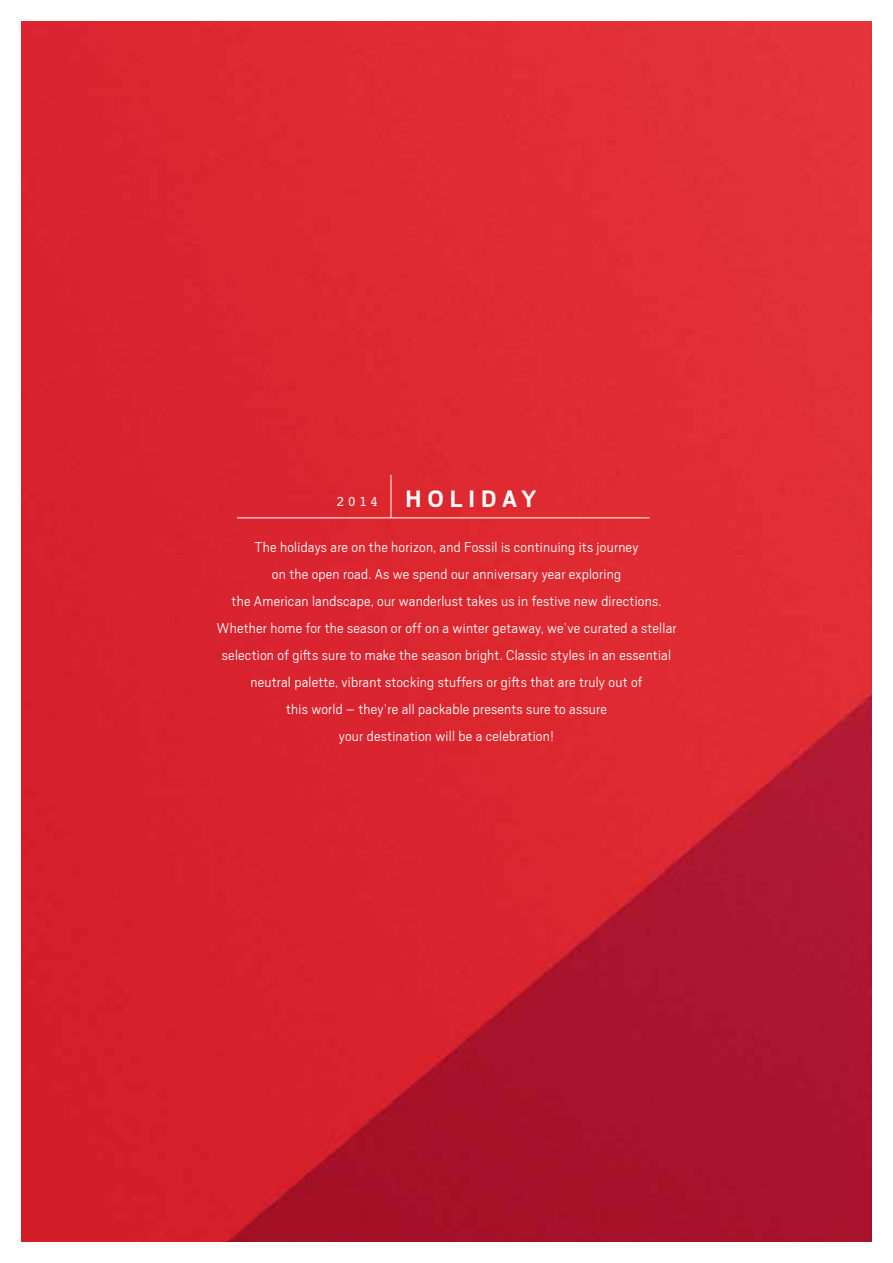
<style>
.page{position:relative;width:893px;height:1263px;background:#fff}
.page>*{position:absolute;margin:0;border:0;box-sizing:border-box;transform-origin:0 0}
.t1{font:700 26.4px "Scout";color:#fff}
.t2{font:300 15.75px/27px "Scout";letter-spacing:.015em;color:#fff;text-align:center}
.t3{font:14.7px "Courier";color:#fff}
.s1{font-family:"Scout";font-weight:700;font-size:26.4px}
</style>
<div class="page">
<img style="left:21px;top:21px;width:851px;height:1221px">
<hr style="left:391px;top:475px;width:1px;height:43px;background:#fff">
<hr style="left:237px;top:518px;width:413px;height:1px;background:#fff">
<p class="t3" style="left:336px;top:490px;width:108px">2014 <span class="s1">holi</span></p>
<h1 class="t1" style="left:481px;top:484px;width:56px">day</h1>
<p class="t2" style="left:216px;top:533px;width:462px">The holidays are on the horizon, and Fossil is continuing its journey<br>on the open road. As we spend our anniversary year exploring<br>the American landscape, our wanderlust takes us in festive new directions.<br>Whether home for the season or off on a winter getaway, we’ve curated a stellar selection of gifts sure to make the season bright. Classic styles in an essential neutral palette, vibrant stocking stuffers or gifts that are truly out of<br>this world – they’re all packable presents sure to assure<br>your destination will be a celebration!</p>
</div>
